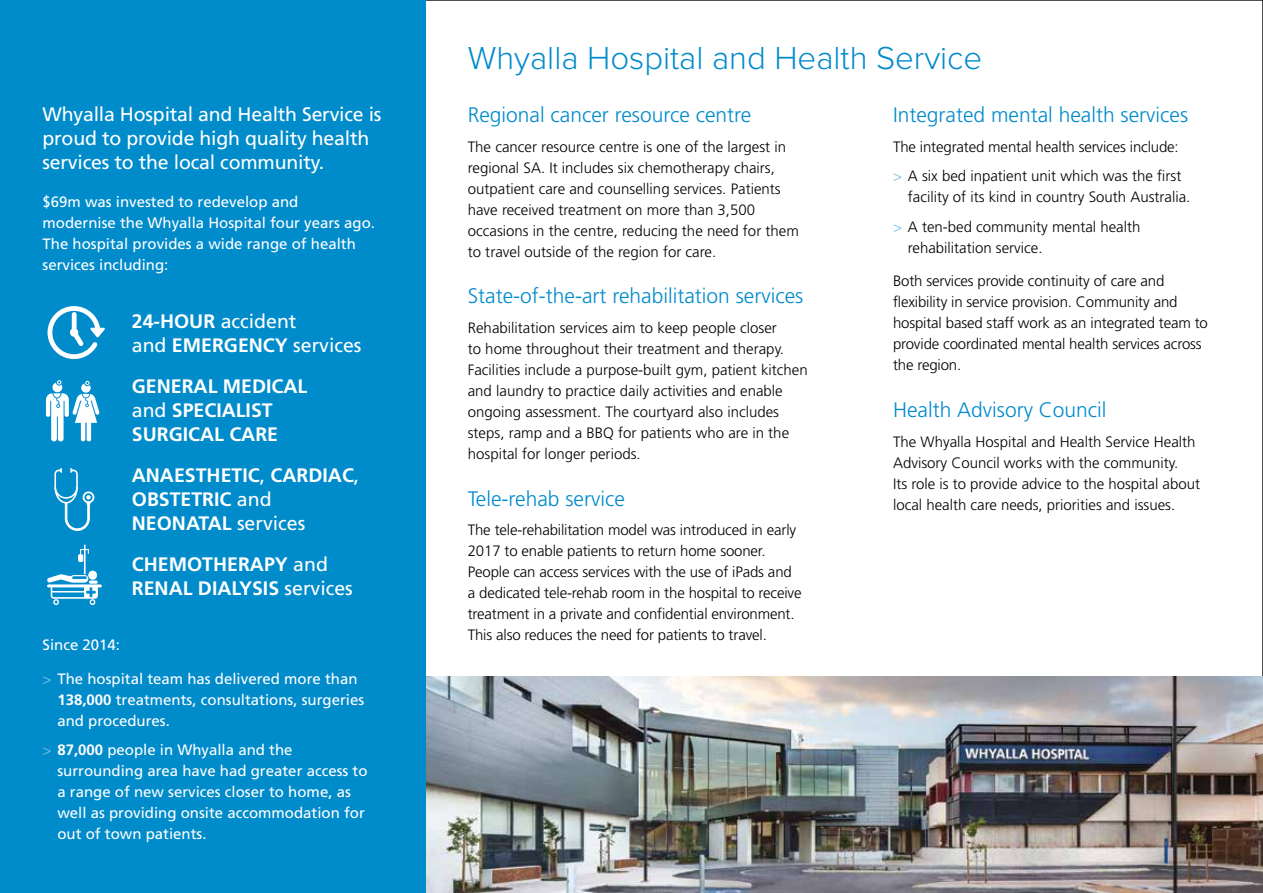
<style>
.page{position:relative;width:1263px;height:893px;background:#fff}
.page>*{position:absolute;margin:0;border:0;box-sizing:border-box;transform-origin:0 0}
.t1{font:300 33px "Proxima Nova";color:#008bcb}
.t2{font:300 21px "Frutiger";color:#008bcb}
.t3{font:19.5px/24px "Frutiger";letter-spacing:-.01em;color:#fff}
.t4{font:700 19.5px/24px "Frutiger";color:#fff}
.t5{font:300 15px/21px "Frutiger";color:#000}
.t6{font:15px/21px "Frutiger";color:#fff}
.s1{font-weight:700}
.s2{font-weight:400}
.s3{font-weight:300;color:#80c2e8}
.s4{color:#80c2e8}
</style>
<div class="page">
<img style="left:425px;top:676px;width:838px;height:217px">
<div style="left:0;top:0;width:425px;height:893px;background:#008bcb"></div>
<svg style="left:48px;top:306px;width:57px;height:53px"></svg>
<svg style="left:52px;top:382px;width:10px;height:10px"></svg>
<svg style="left:81px;top:383px;width:10px;height:10px"></svg>
<svg style="left:57px;top:380px;width:4px;height:5px"></svg>
<svg style="left:85px;top:381px;width:5px;height:4px"></svg>
<svg style="left:46px;top:393px;width:54px;height:49px"></svg>
<svg style="left:47px;top:545px;width:55px;height:60px"></svg>
<svg style="left:54px;top:468px;width:40px;height:63px"></svg>
<h3 class="t3" style="left:43px;top:102px;width:340px">Whyalla Hospital and Health Service is proud to provide high quality health services to the local community.</h3>
<p class="t6" style="left:43px;top:191px;width:334px">$69m was invested to redevelop and modernise the Whyalla Hospital four years ago.<br>The hospital provides a wide range of health services including:</p>
<h3 class="t3" style="left:132px;top:309px;width:231px"><span class="s1">24-HOUR</span> accident<br>and <span class="s1">EMERGENCY</span> services</h3>
<h3 class="t4" style="left:132px;top:374px;width:177px">GENERAL MEDICAL <span class="s2">and</span> SPECIALIST<br>SURGICAL CARE</h3>
<h3 class="t4" style="left:132px;top:463px;width:229px">ANAESTHETIC<span class="s2">,</span> CARDIAC<span class="s2">,<br></span>OBSTETRIC <span class="s2">and<br></span>NEONATAL <span class="s2">services</span></h3>
<h3 class="t4" style="left:132px;top:552px;width:223px">CHEMOTHERAPY <span class="s2">and<br></span>RENAL DIALYSIS <span class="s2">services</span></h3>
<p class="t6" style="left:43px;top:634px;width:79px">Since 2014:</p>
<p class="t6" style="left:57px;top:668px;width:308px;text-indent:-15px"><span class="s3">&gt;</span> The hospital team has delivered more than<br><span class="s1">138,000</span> treatments, consultations, surgeries and procedures.</p>
<p class="t6" style="left:57px;top:740px;width:312px;text-indent:-15px"><span class="s3">&gt;</span> <span class="s1">87,000</span> people in Whyalla and the surrounding area have had greater access to a range of new services closer to home, as well as providing onsite accommodation for out of town patients.</p>
<h1 class="t1" style="left:468px;top:43px;width:516px">Whyalla Hospital and Health Service</h1>
<h2 class="t2" style="left:468px;top:103px;width:285px">Regional cancer resource centre</h2>
<p class="t5" style="left:468px;top:136px;width:333px">The cancer resource centre is one of the largest in regional SA. It includes six chemotherapy chairs, outpatient care and counselling services. Patients have received treatment on more than 3,500 occasions in the centre, reducing the need for them to travel outside of the region for care.</p>
<h2 class="t2" style="left:468px;top:284px;width:337px">State-of-the-art rehabilitation services</h2>
<p class="t5" style="left:468px;top:317px;width:341px">Rehabilitation services aim to keep people closer<br>to home throughout their treatment and therapy.<br>Facilities include a purpose-built gym, patient kitchen and laundry to practice daily activities and enable ongoing assessment. The courtyard also includes steps, ramp and a BBQ for patients who are in the hospital for longer periods.</p>
<h2 class="t2" style="left:468px;top:486px;width:159px">Tele-rehab service</h2>
<p class="t5" style="left:468px;top:520px;width:335px">The tele-rehabilitation model was introduced in early 2017 to enable patients to return home sooner.<br>People can access services with the use of iPads and a dedicated tele-rehab room in the hospital to receive treatment in a private and confidential environment.<br>This also reduces the need for patients to travel.</p>
<h2 class="t2" style="left:893px;top:103px;width:297px">Integrated mental health services</h2>
<p class="t5" style="left:893px;top:132px;width:290px;line-height:29.5px">The integrated mental health services include: <span class="s4">&gt;</span> A six bed inpatient unit which was the first</p>
<p class="t5" style="left:893px;top:182px;width:299px;line-height:29.5px;text-indent:15px">facility of its kind in country South Australia. <span class="s4">&gt;</span> A ten-bed community mental health</p>
<p class="t5" style="left:908px;top:237px;width:136px">rehabilitation service.</p>
<p class="t5" style="left:893px;top:271px;width:316px">Both services provide continuity of care and flexibility in service provision. Community and hospital based staff work as an integrated team to provide coordinated mental health services across the region.</p>
<h2 class="t2" style="left:893px;top:398px;width:215px">Health Advisory Council</h2>
<p class="t5" style="left:893px;top:431px;width:309px">The Whyalla Hospital and Health Service Health Advisory Council works with the community.<br>Its role is to provide advice to the hospital about local health care needs, priorities and issues.</p>
</div>
